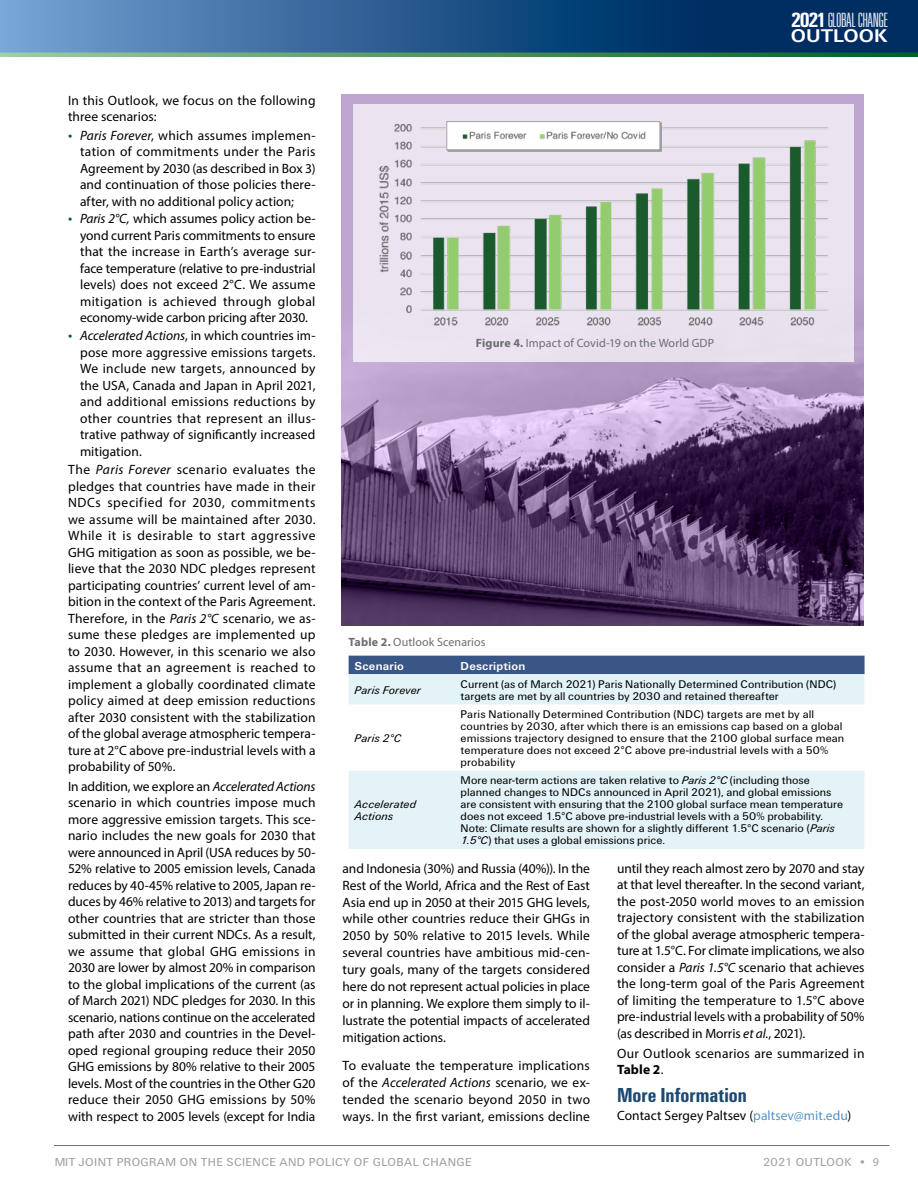
<style>
.page{position:relative;width:918px;height:1188px;background:#fff}
.page>*{position:absolute;margin:0;border:0;box-sizing:border-box;transform-origin:0 0}
.t1{font:21.45px "Urbano Lt Extra Cond";letter-spacing:-.02em;color:#fff}
.t2{font:700 condensed 21px "Urbano";color:#1b4971}
.t3{font:700 19.05px "Urbano";color:#fff;scale:1.09 1}
.t4{font:13.5px/16.5px "Myriad Pro";letter-spacing:.005em;color:#000;text-align:justify}
.t5{font:12px "Urbano";letter-spacing:.035em;color:#9d9fa2}
.t6{font:12px "Myriad Pro";letter-spacing:.01em;color:#6d6e71}
.t7{font:700 12px "Urbano";letter-spacing:.02em;color:#fff}
.t8{font:11.55px/12px "Urbano";letter-spacing:.005em;color:#000}
.t9{font:italic 11.55px/12px "Urbano";letter-spacing:.015em;color:#000}
.s1{font-size:14.85px;color:#006225}
.s2{font-style:italic}
.s3{font-family:"Urbano";font-weight:700;font-stretch:condensed}
.s4{font-weight:700}
.s5{color:#5594c6}
.s6{font-family:"Myriad Pro"}
</style>
<div class="page">
<div style="left:342px;top:95px;width:522px;height:530px;background:#bea5cf"></div>
<img style="left:342px;top:273px;width:522px;height:352px">
<div style="left:353px;top:105px;width:500px;height:257px;background:#ebe3f0"></div>
<img style="left:379px;top:121px;width:449px;height:205px">
<div style="left:447px;top:122px;width:215px;height:30px;background:#9d9fa2"></div>
<img style="left:448px;top:123px;width:210px;height:25px">
<div style="left:446px;top:121px;width:214px;height:29px;border:1px solid #9d9fa2"></div>
<div style="left:349px;top:656px;width:516px;height:18px;background:#3a5686"></div>
<svg style="left:349px;top:674px;width:516px;height:175px;fill:#e4f3f7"></svg>
<hr style="left:54px;top:1145px;width:836px;height:1px;background:#6d6e71">
<div style="left:0;top:0;width:715px;height:54px;background:linear-gradient(to right,#75a1d3,#00285e)"></div>
<div style="left:713px;top:0;width:205px;height:54px;background:#002d62"></div>
<svg style="left:0;top:52px;width:918px;height:5px;background:#4b8e66"></svg>
<p class="t4" style="left:68px;top:92px;width:249px">In this Outlook, we focus on the following three scenarios:</p>
<p class="t4" style="left:80px;top:127px;width:237px;text-indent:-12px"><span class="s1">•</span> <span class="s2">Paris Forever</span>, which assumes implemen&shy;tation of commitments under the Paris Agreement by 2030 (as described in Box 3) and continuation of those policies there&shy;after, with no additional policy action;</p>
<p class="t4" style="left:80px;top:210px;width:237px;text-indent:-12px"><span class="s1">•</span> <span class="s2">Paris 2°C,</span> which assumes policy action be&shy;yond current Paris commitments to ensure that the increase in Earth’s average sur&shy;face temperature (relative to pre-industrial levels) does not exceed 2°C. We assume mitigation is achieved through global economy-wide carbon pricing after 2030.</p>
<p class="t4" style="left:80px;top:327px;width:237px;text-indent:-12px"><span class="s1">•</span> <span class="s2">Accelerated Actions</span>, in which countries im&shy;pose more aggressive emissions targets.<br>We include new targets, announced by the USA, Canada and Japan in April 2021, and additional emissions reductions by other countries that represent an illus&shy;trative pathway of significantly increased mitigation.</p>
<p class="t4" style="left:68px;top:461px;width:249px">The <span class="s2">Paris Forever</span> scenario evaluates the pledges that countries have made in their NDCs specified for 2030, commitments we assume will be maintained after 2030.<br>While it is desirable to start aggressive GHG mitigation as soon as possible, we be&shy;lieve that the 2030 NDC pledges represent participating countries’ current level of am&shy;bition in the context of the Paris Agreement.<br>Therefore, in the <span class="s2">Paris 2°C</span> scenario, we as&shy;sume these pledges are implemented up to 2030. However, in this scenario we also assume that an agreement is reached to implement a globally coordinated climate policy aimed at deep emission reductions after 2030 consistent with the stabilization of the global average atmospheric tempera&shy;ture at 2°C above pre-industrial levels with a probability of 50%.</p>
<p class="t4" style="left:68px;top:778px;width:249px">In addition, we explore an <span class="s2">Accelerated Actions </span>scenario in which countries impose much more aggressive emission targets. This sce&shy;nario includes the new goals for 2030 that were announced in April (USA reduces by 50- 52% relative to 2005 emission levels, Canada reduces by 40-45% relative to 2005, Japan re&shy;duces by 46% relative to 2013) and targets for other countries that are stricter than those submitted in their current NDCs. As a result, we assume that global GHG emissions in 2030 are lower by almost 20% in comparison to the global implications of the current (as of March 2021) NDC pledges for 2030. In this scenario, nations continue on the accelerated path after 2030 and countries in the Devel&shy;oped regional grouping reduce their 2050<br>GHG emissions by 80% relative to their 2005 levels. Most of the countries in the Other G20 reduce their 2050 GHG emissions by 50% with respect to 2005 levels (except for India</p>
<h1 class="t1" style="left:791px;top:9px;width:98px"><span class="s3">2021</span>GLOBAL CHANGE</h1>
<h3 class="t3" style="left:791px;top:25px;width:90px">OUTLOOK</h3>
<p class="t6" style="left:476px;top:336px;width:240px"><span class="s4">Figure 4.</span> Impact of Covid-19 on the World GDP</p>
<p class="t6" style="left:349px;top:635px;width:138px"><span class="s4">Table 2.</span> Outlook Scenarios</p>
<p class="t7" style="left:355px;top:659px;width:51px">Scenario</p>
<p class="t7" style="left:461px;top:659px;width:66px">Description</p>
<p class="t9" style="left:355px;top:684px;width:68px">Paris Forever</p>
<p class="t8" style="left:461px;top:678px;width:377px">Current (as of March 2021) Paris Nationally Determined Contribution (NDC) targets are met by all countries by 2030 and retained thereafter</p>
<p class="t9" style="left:355px;top:733px;width:48px">Paris 2°C</p>
<p class="t8" style="left:461px;top:709px;width:385px">Paris Nationally Determined Contribution (NDC) targets are met by all countries by 2030, after which there is an emissions cap based on a global emissions trajectory designed to ensure that the 2100 global surface mean temperature does not exceed 2°C above pre-industrial levels with a 50% probability</p>
<p class="t9" style="left:355px;top:799px;width:63px">Accelerated<br>Actions</p>
<p class="t8" style="left:461px;top:775px;width:384px">More near-term actions are taken relative to <span class="s2">Paris 2°C</span> (including those planned changes to NDCs announced in April 2021), and global emissions are consistent with ensuring that the 2100 global surface mean temperature does not exceed 1.5°C above pre-industrial levels with a 50% probability.<br>Note: Climate results are shown for a slightly different 1.5°C scenario (<span class="s2">Paris 1.5°C</span>) that uses a global emissions price.</p>
<p class="t4" style="left:343px;top:860px;width:249px">and Indonesia (30%) and Russia (40%)). In the Rest of the World, Africa and the Rest of East Asia end up in 2050 at their 2015 GHG levels, while other countries reduce their GHGs in 2050 by 50% relative to 2015 levels. While several countries have ambitious mid‑cen&shy;tury goals, many of the targets considered here do not represent actual policies in place or in planning. We explore them simply to il&shy;lustrate the potential impacts of accelerated mitigation actions.</p>
<p class="t4" style="left:343px;top:1057px;width:249px">To evaluate the temperature implications of the <span class="s2">Accelerated Actions</span> scenario, we ex&shy;tended the scenario beyond 2050 in two ways. In the first variant, emissions decline</p>
<p class="t4" style="left:617px;top:860px;width:249px">until they reach almost zero by 2070 and stay at that level thereafter. In the second variant, the post-2050 world moves to an emission trajectory consistent with the stabilization of the global average atmospheric tempera&shy;ture at 1.5°C. For climate implications, we also consider a <span class="s2">Paris 1.5°C</span> scenario that achieves the long-term goal of the Paris Agreement of limiting the temperature to 1.5°C above pre-industrial levels with a probability of 50% (as described in Morris <span class="s2">et al.</span>, 2021).</p>
<p class="t4" style="left:617px;top:1045px;width:249px">Our Outlook scenarios are summarized in<br><span class="s4">Table 2</span>.</p>
<h2 class="t2" style="left:617px;top:1083px;width:131px">More Information</h2>
<p class="t4" style="left:617px;top:1107px;width:236px">Contact Sergey Paltsev (<span class="s5">paltsev@mit.edu</span>)</p>
<p class="t5" style="left:54px;top:1155px;width:419px">MIT JOINT PROGRAM ON THE SCIENCE AND POLICY OF GLOBAL CHANGE</p>
<p class="t5" style="left:763px;top:1155px;width:117px">2021 OUTLOOK • <span class="s6">9</span></p>
</div>
